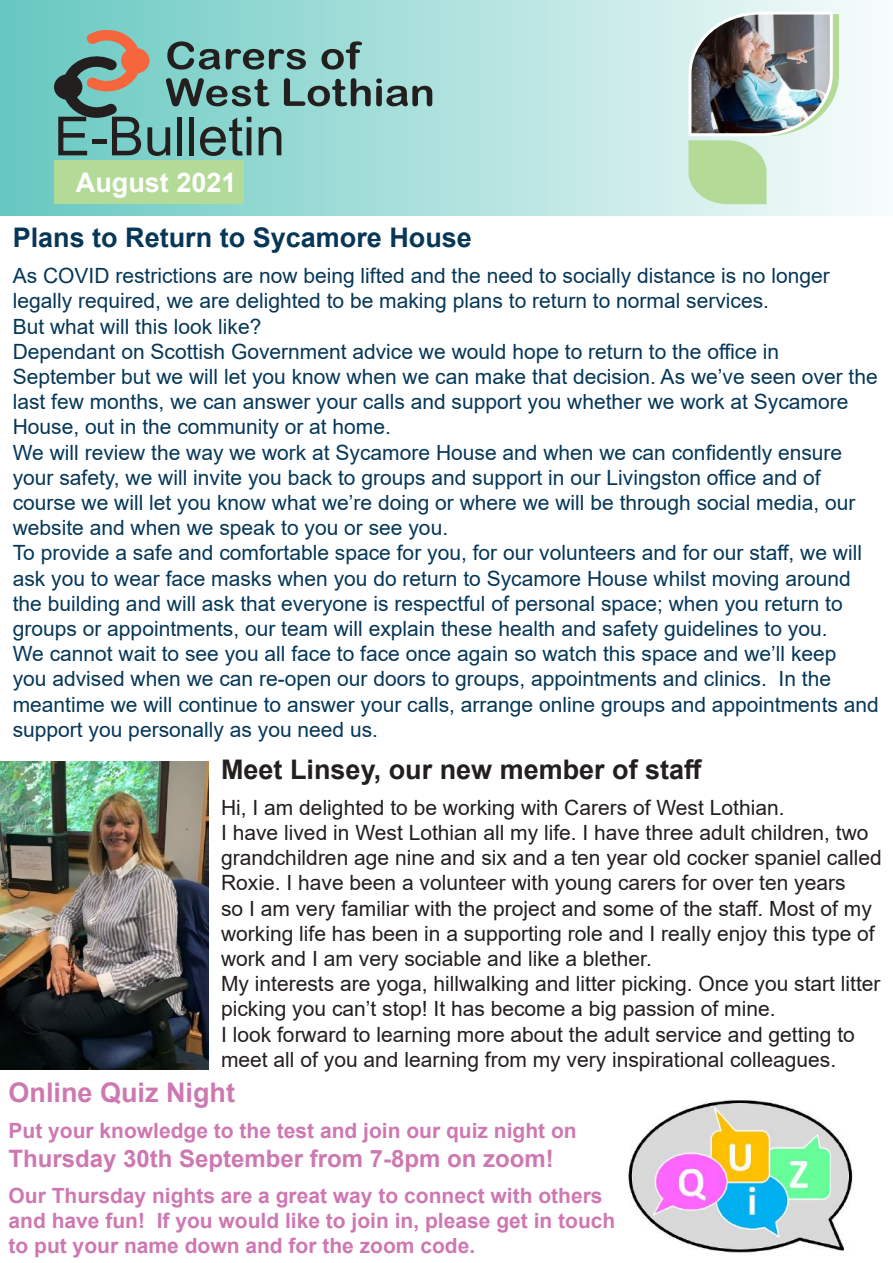
<style>
.page{position:relative;width:893px;height:1263px;background:#fff}
.page>*{position:absolute;margin:0;border:0;box-sizing:border-box;transform-origin:0 0}
.t1{font:54px "Arial";color:#241f1f}
.t2{font:700 27px "Arial";color:#241f1f}
.t3{font:700 27px "Arial";color:#063758}
.t4{font:700 27px "Arial";color:#ce78b2}
.t5{font:700 27px "Arial";color:#fff}
.t6{font:700 24px "Arial";color:#ce78b2}
.t7{font:21px/25.2px "Arial";color:#063758}
.t8{font:21px/25.2px "Arial";color:#241f1f}
.t9{font:700 21px/25.2px "Arial";color:#ce78b2}
</style>
<div class="page">
<img style="left:628px;top:1100px;width:225px;height:153px">
<div style="left:0;top:0;width:893px;height:215px;background:linear-gradient(to right,#67c8c0,#f7fcfc)"></div>
<svg style="left:167px;top:41px;width:53px;height:29px;background:#5e8b87"></svg>
<svg style="left:226px;top:49px;width:80px;height:21px;background:#5e817e"></svg>
<svg style="left:321px;top:41px;width:41px;height:29px"></svg>
<svg style="left:166px;top:78px;width:103px;height:28px;background:#5e8884"></svg>
<svg style="left:284px;top:78px;width:148px;height:28px;background:#709390"></svg>
<svg style="left:54px;top:28px;width:95px;height:91px;background:#7e998d"></svg>
<img style="left:687px;top:10px;width:152px;height:194px">
<div style="left:54px;top:161px;width:189px;height:43px;background:#b4da97"></div>
<img style="left:0;top:761px;width:208px;height:308px">
<h1 class="t1" style="left:54px;top:99px;width:233px">E-Bulletin</h1>
<p class="t5" style="left:76px;top:163px;width:162px">August 2021</p>
<p class="t3" style="left:13px;top:219px;width:461px">Plans to Return to Sycamore House</p>
<p class="t7" style="left:13px;top:263px;width:868px">As COVID restrictions are now being lifted and the need to socially distance is no longer legally required, we are delighted to be making plans to return to normal services.<br>But what will this look like?<br>Dependant on Scottish Government advice we would hope to return to the office in September but we will let you know when we can make that decision. As we’ve seen over the last few months, we can answer your calls and support you whether we work at Sycamore House, out in the community or at home.<br>We will review the way we work at Sycamore House and when we can confidently ensure your safety, we will invite you back to groups and support in our Livingston office and of course we will let you know what we’re doing or where we will be through social media, our website and when we speak to you or see you.<br>To provide a safe and comfortable space for you, for our volunteers and for our staff, we will ask you to wear face masks when you do return to Sycamore House whilst moving around the building and will ask that everyone is respectful of personal space; when you return to groups or appointments, our team will explain these health and safety guidelines to you.<br>We cannot wait to see you all face to face once again so watch this space and we’ll keep<br>you advised when we can re-open our doors to groups, appointments and clinics. In the meantime we will continue to answer your calls, arrange online groups and appointments and support you personally as you need us.</p>
<p class="t2" style="left:221px;top:750px;width:483px">Meet Linsey, our new member of staff</p>
<p class="t8" style="left:221px;top:795px;width:662px">Hi, I am delighted to be working with Carers of West Lothian.<br>I have lived in West Lothian all my life. I have three adult children, two grandchildren age nine and six and a ten year old cocker spaniel called Roxie. I have been a volunteer with young carers for over ten years<br>so I am very familiar with the project and some of the staff. Most of my working life has been in a supporting role and I really enjoy this type of work and I am very sociable and like a blether.<br>My interests are yoga, hillwalking and litter picking. Once you start litter picking you can’t stop! It has become a big passion of mine.<br>I look forward to learning more about the adult service and getting to meet all of you and learning from my very inspirational colleagues.</p>
<p class="t4" style="left:9px;top:1073px;width:228px">Online Quiz Night</p>
<p class="t9" style="left:9px;top:1118px;width:570px">Put your knowledge to the test and join our quiz night on</p>
<p class="t6" style="left:9px;top:1141px;width:547px">Thursday 30th September from 7-8pm on zoom!</p>
<p class="t9" style="left:9px;top:1183px;width:608px">Our Thursday nights are a great way to connect with others and have fun! If you would like to join in, please get in touch to put your name down and for the zoom code.</p>
</div>
